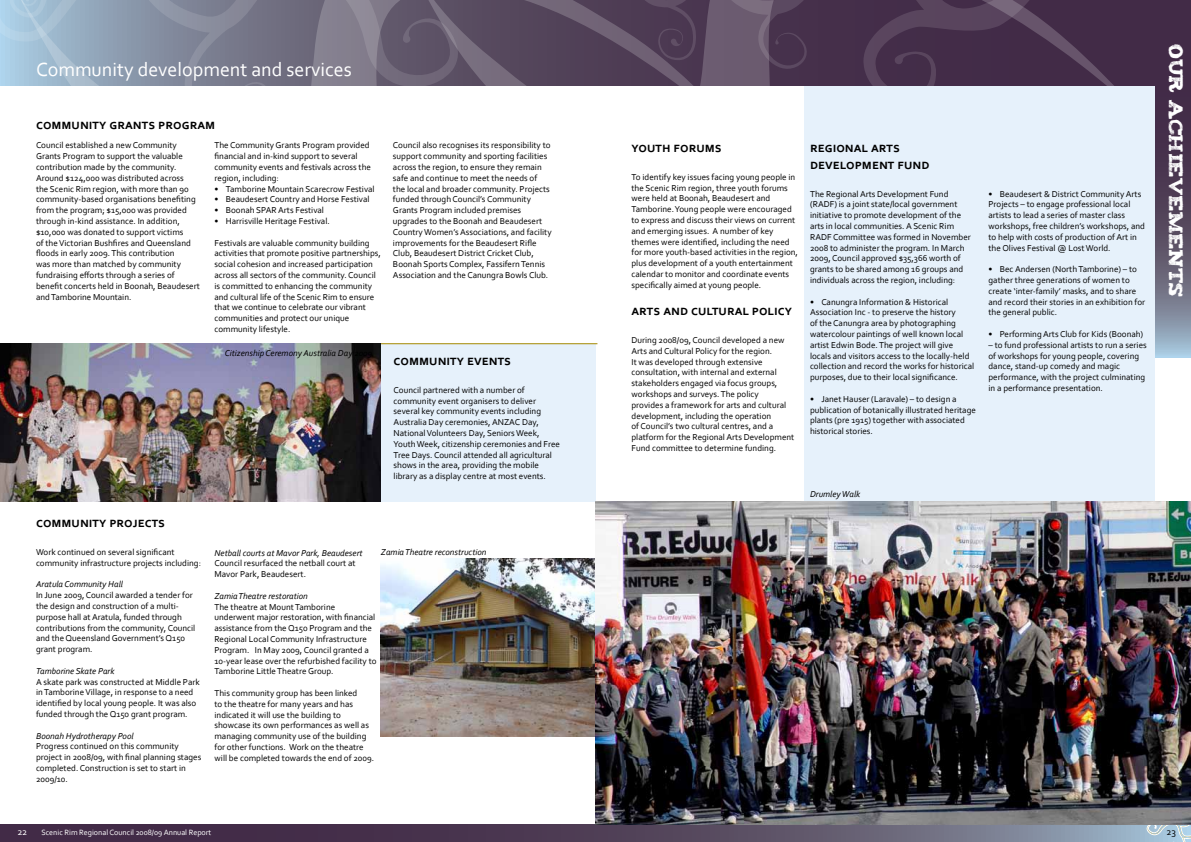
<style>
.page{position:relative;width:1191px;height:842px;background:#fff}
.page>*{position:absolute;margin:0;border:0;box-sizing:border-box;transform-origin:0 0}
.t1{font:20px "Corbel";color:#fff}
.t2{font:16px "Tiza";letter-spacing:-.01em;color:#fff}
.t3{font:700 14px/16.8px "Corbel";letter-spacing:.09em;color:#000}
.t4{font:10px "Corbel";color:#fff}
.t5{font:10px "Corbel";color:#000}
.t6{font:9px/10.8px "Corbel";color:#000}
.t7{font:italic 9px "Corbel";color:#000}
.t8{font:8px "Corbel";color:#fff}
</style>
<div class="page">
<div style="left:0;top:824px;width:595px;height:18px;background:linear-gradient(to right,#3f2744,#4c3952)"></div>
<svg style="left:459px;top:0;width:136px;height:86px;background:#5a4c61"></svg>
<svg style="left:0;top:0;width:459px;height:86px;background:#83899c"></svg>
<div style="left:595px;top:0;width:596px;height:85px;background:#422b47"></div>
<svg style="left:595px;top:824px;width:551px;height:18px;background:#6e6c7f"></svg>
<svg style="left:1155px;top:85px;width:36px;height:272px;background:#5f576d"></svg>
<svg style="left:595px;top:0;width:550px;height:86px;background:#54435a"></svg>
<svg style="left:631px;top:0;width:512px;height:86px"></svg>
<svg style="left:1146px;top:824px;width:45px;height:18px"></svg>
<div style="left:208px;top:344px;width:387px;height:158px;background:#e6f1fb"></div>
<img style="left:381px;top:558px;width:214px;height:178px">
<img style="left:0;top:344px;width:381px;height:158px">
<div style="left:804px;top:86px;width:351px;height:420px;background:#e6f1fb"></div>
<img style="left:595px;top:502px;width:596px;height:322px">
<hr style="left:381px;top:343px;width:216px;height:1px;background:#a28800">
<h1 class="t1" style="left:36px;top:57px;width:317px">Community development and services</h1>
<h3 class="t3" style="left:36px;top:116px;width:181px">Community Grants Program</h3>
<p class="t6" style="left:36px;top:140px;width:165px">Council established a new Community Grants Program to support the valuable contribution made by the community.<br>Around $124,000 was distributed across<br>the Scenic Rim region, with more than 90 community-based organisations benefiting from the program; $15,000 was provided through in-kind assistance. In addition, $10,000 was donated to support victims<br>of the Victorian Bushfires and Queensland floods in early 2009. This contribution<br>was more than matched by community fundraising efforts through a series of benefit concerts held in Boonah, Beaudesert and Tamborine Mountain.</p>
<p class="t6" style="left:214px;top:140px;width:158px">The Community Grants Program provided financial and in-kind support to several community events and festivals across the region, including:</p>
<p class="t6" style="left:214px;top:183px;width:162px">• Tamborine Mountain Scarecrow Festival</p>
<p class="t6" style="left:214px;top:194px;width:157px">• Beaudesert Country and Horse Festival</p>
<p class="t6" style="left:214px;top:205px;width:111px">• Boonah SPAR Arts Festival</p>
<p class="t6" style="left:214px;top:215px;width:117px">• Harrisville Heritage Festival.</p>
<p class="t6" style="left:214px;top:237px;width:168px">Festivals are valuable community building activities that promote positive partnerships, social cohesion and increased participation across all sectors of the community. Council is committed to enhancing the community and cultural life of the Scenic Rim to ensure that we continue to celebrate our vibrant communities and protect our unique community lifestyle.</p>
<p class="t7" style="left:225px;top:348px;width:149px">Citizenship Ceremony Australia Day 2009</p>
<p class="t6" style="left:393px;top:140px;width:160px">Council also recognises its responsibility to support community and sporting facilities across the region, to ensure they remain safe and continue to meet the needs of the local and broader community. Projects funded through Council’s Community Grants Program included premises upgrades to the Boonah and Beaudesert Country Women’s Associations, and facility improvements for the Beaudesert Rifle Club, Beaudesert District Cricket Club, Boonah Sports Complex, Fassifern Tennis Association and the Canungra Bowls Club.</p>
<h3 class="t3" style="left:393px;top:352px;width:119px">Community events</h3>
<p class="t6" style="left:393px;top:384px;width:168px">Council partnered with a number of community event organisers to deliver several key community events including Australia Day ceremonies, ANZAC Day, National Volunteers Day, Seniors Week, Youth Week, citizenship ceremonies and Free Tree Days. Council attended all agricultural shows in the area, providing the mobile library as a display centre at most events.</p>
<h3 class="t3" style="left:36px;top:514px;width:131px">Community projects</h3>
<p class="t6" style="left:36px;top:546px;width:167px">Work continued on several significant community infrastructure projects including:</p>
<p class="t7" style="left:36px;top:579px;width:88px">Aratula Community Hall</p>
<p class="t6" style="left:36px;top:589px;width:161px">In June 2009, Council awarded a tender for the design and construction of a multi&shy;purpose hall at Aratula, funded through contributions from the community, Council and the Queensland Government’s Q150 grant program.</p>
<p class="t7" style="left:36px;top:665px;width:80px">Tamborine Skate Park</p>
<p class="t6" style="left:36px;top:676px;width:165px">A skate park was constructed at Middle Park in Tamborine Village, in response to a need identified by local young people. It was also funded through the Q150 grant program.</p>
<p class="t7" style="left:36px;top:730px;width:99px">Boonah Hydrotherapy Pool</p>
<p class="t6" style="left:36px;top:741px;width:167px">Progress continued on this community project in 2008/09, with final planning stages completed. Construction is set to start in 2009/10.</p>
<p class="t7" style="left:381px;top:546px;width:107px">Zamia Theatre reconstruction</p>
<p class="t7" style="left:214px;top:547px;width:150px">Netball courts at Mavor Park, Beaudesert</p>
<p class="t6" style="left:214px;top:558px;width:143px">Council resurfaced the netball court at<br>Mavor Park, Beaudesert.</p>
<p class="t7" style="left:214px;top:590px;width:95px">Zamia Theatre restoration</p>
<p class="t6" style="left:214px;top:601px;width:164px">The theatre at Mount Tamborine underwent major restoration, with financial assistance from the Q150 Program and the Regional Local Community Infrastructure Program. In May 2009, Council granted a 10-year lease over the refurbished facility to Tamborine Little Theatre Group.</p>
<p class="t6" style="left:214px;top:687px;width:161px">This community group has been linked<br>to the theatre for many years and has indicated it will use the building to showcase its own performances as well as managing community use of the building for other functions. Work on the theatre will be completed towards the end of 2009.</p>
<p class="t4" style="left:18px;top:825px;width:11px">22</p>
<p class="t8" style="left:41px;top:827px;width:171px">Scenic Rim Regional Council 2008/09 Annual Report</p>
<h3 class="t3" style="left:631px;top:139px;width:92px">Youth forums</h3>
<p class="t6" style="left:631px;top:171px;width:168px">To identify key issues facing young people in the Scenic Rim region, three youth forums were held at Boonah, Beaudesert and Tamborine. Young people were encouraged to express and discuss their views on current and emerging issues. A number of key themes were identified, including the need for more youth-based activities in the region, plus development of a youth entertainment calendar to monitor and coordinate events specifically aimed at young people.</p>
<h3 class="t3" style="left:631px;top:302px;width:162px">Arts and Cu ltural Policy</h3>
<p class="t6" style="left:631px;top:334px;width:164px">During 2008/09, Council developed a new Arts and Cultural Policy for the region.<br>It was developed through extensive consultation, with internal and external stakeholders engaged via focus groups, workshops and surveys. The policy<br>provides a framework for arts and cultural development, including the operation<br>of Council’s two cultural centres, and a platform for the Regional Arts Development Fund committee to determine funding.</p>
<h3 class="t3" style="left:810px;top:139px;width:119px">Regional Arts<br>Development Fund</h3>
<p class="t6" style="left:810px;top:188px;width:162px">The Regional Arts Development Fund (RADF) is a joint state/local government initiative to promote development of the arts in local communities. A Scenic Rim RADF Committee was formed in November 2008 to administer the program. In March 2009, Council approved $35,366 worth of grants to be shared among 16 groups and individuals across the region, including:</p>
<p class="t6" style="left:810px;top:296px;width:166px">• Canungra Information &amp; Historical Association Inc - to preserve the history<br>of the Canungra area by photographing watercolour paintings of well known local artist Edwin Bode. The project will give locals and visitors access to the locally-held collection and record the works for historical purposes, due to their local significance.</p>
<p class="t6" style="left:810px;top:393px;width:167px">• Janet Hauser (Laravale) – to design a publication of botanically illustrated heritage plants (pre 1915) together with associated historical stories.</p>
<p class="t6" style="left:988px;top:188px;width:158px">• Beaudesert &amp; District Community Arts Projects – to engage professional local artists to lead a series of master class workshops, free children’s workshops, and to help with costs of production of Art in the Olives Festival @ Lost World.</p>
<p class="t6" style="left:988px;top:264px;width:158px">• Bec Andersen (North Tamborine) – to gather three generations of women to create ‘inter-family’ masks, and to share and record their stories in an exhibition for the general public.</p>
<p class="t6" style="left:988px;top:328px;width:156px">• Performing Arts Club for Kids (Boonah)</p>
<p class="t6" style="left:988px;top:339px;width:160px">– to fund professional artists to run a series of workshops for young people, covering dance, stand-up comedy and magic performance, with the project culminating in a performance presentation.</p>
<p class="t7" style="left:810px;top:488px;width:52px">Drumley Walk</p>
<h2 class="t2" style="left:1188px;top:44px;width:255px;rotate:90deg">Our achievements</h2>
<p class="t5" style="left:1166px;top:825px;width:11px">23</p>
</div>
